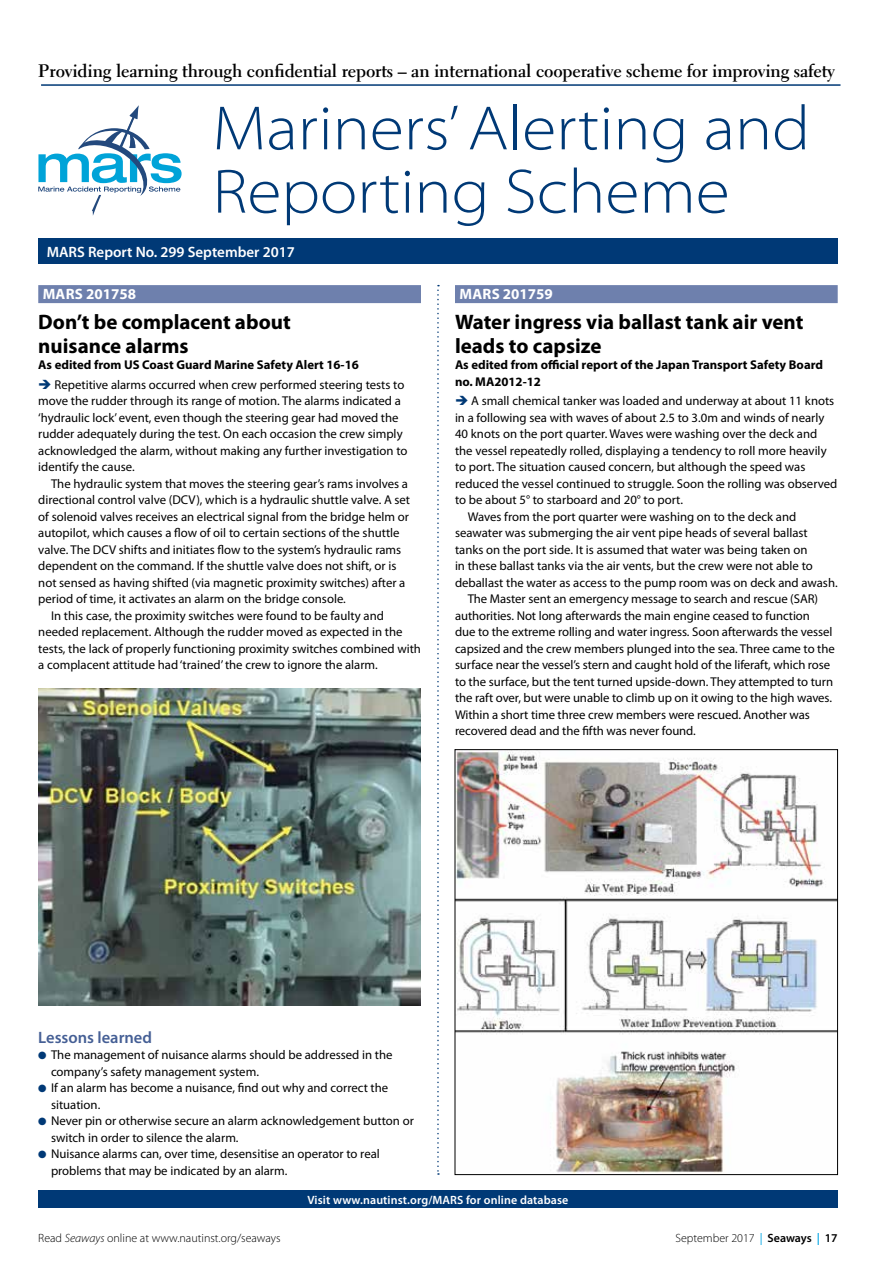
<style>
.page{position:relative;width:893px;height:1263px;background:#fff}
.page>*{position:absolute;margin:0;border:0;box-sizing:border-box;transform-origin:0 0}
.t1{font:300 semi-expanded 63px/63.3px "Myriad Pro";color:#003976}
.t2{font:700 21px/24px "Myriad Pro";color:#000}
.t3{font:700 18px "Electra LT Std";letter-spacing:-.005em;color:#000}
.t4{font:600 16.5px "Myriad Pro";color:#455f95}
.t5{font:600 15px "Myriad Pro";color:#fff}
.t6{font:700 15px "Myriad Pro";color:#fff}
.t7{font:12.75px/16.5px "Myriad Pro";color:#000}
.t8{font:700 12.75px/16.5px "Myriad Pro";color:#000}
.t9{font:300 12px "Myriad Pro";color:#000}
.t10{font:600 12px "Myriad Pro";letter-spacing:.01em;color:#fff}
.s1{color:#003976}
.s2{font-style:italic}
.s3{font-weight:400;color:#00a4e3}
.s4{font-weight:600}
.s5{font-weight:600;color:#00a4e3}
</style>
<div class="page">
<hr style="left:0;top:0;width:1px;height:1263px;background:#f8f0e2">
<hr style="left:41px;top:84px;width:799px;height:2px;background:#003976">
<svg style="left:38px;top:105px;width:144px;height:111px"></svg>
<div style="left:38px;top:238px;width:800px;height:26px;background:#003976"></div>
<svg style="left:437px;top:285px;width:2px;height:890px"></svg>
<div style="left:455px;top:285px;width:383px;height:18px;background:#6e80ad"></div>
<div style="left:38px;top:1191px;width:800px;height:17px;background:#003976"></div>
<div style="left:38px;top:285px;width:383px;height:18px;background:#6e80ad"></div>
<img style="left:38px;top:689px;width:383px;height:316px">
<img style="left:457px;top:751px;width:379px;height:422px">
<p class="t3" style="left:38px;top:59px;width:798px">Providing learning through confidential reports – an international cooperative scheme for improving safety</p>
<p class="t1" style="left:213px;top:97px;width:599px">Mariners’ Alerting and<br>Reporting Scheme</p>
<p class="t5" style="left:47px;top:242px;width:250px">MARS Report No. 299 September 2017</p>
<p class="t6" style="left:459px;top:284px;width:95px">MARS 201759</p>
<p class="t2" style="left:455px;top:309px;width:350px">Water ingress via ballast tank air vent leads to capsize</p>
<p class="t8" style="left:455px;top:356px;width:370px">As edited from official report of the Japan Transport Safety Board no. MA2012-12</p>
<p class="t7" style="left:455px;top:392px;width:381px"><span class="s1">➔</span> A small chemical tanker was loaded and underway at about 11 knots</p>
<p class="t7" style="left:455px;top:409px;width:371px">in a following sea with waves of about 2.5 to 3.0m and winds of nearly</p>
<p class="t7" style="left:455px;top:425px;width:364px">40 knots on the port quarter. Waves were washing over the deck and</p>
<p class="t7" style="left:455px;top:442px;width:373px">the vessel repeatedly rolled, displaying a tendency to roll more heavily</p>
<p class="t7" style="left:455px;top:458px;width:352px">to port. The situation caused concern, but although the speed was</p>
<p class="t7" style="left:455px;top:475px;width:384px">reduced the vessel continued to struggle. Soon the rolling was observed</p>
<p class="t7" style="left:455px;top:491px;width:230px">to be about 5° to starboard and 20° to port.</p>
<p class="t7" style="left:468px;top:508px;width:330px">Waves from the port quarter were washing on to the deck and</p>
<p class="t7" style="left:455px;top:524px;width:354px">seawater was submerging the air vent pipe heads of several ballast</p>
<p class="t7" style="left:455px;top:541px;width:354px">tanks on the port side. It is assumed that water was being taken on</p>
<p class="t7" style="left:455px;top:557px;width:359px">in these ballast tanks via the air vents, but the crew were not able to</p>
<p class="t7" style="left:455px;top:574px;width:384px">deballast the water as access to the pump room was on deck and awash.</p>
<p class="t7" style="left:468px;top:590px;width:352px">The Master sent an emergency message to search and rescue (SAR)</p>
<p class="t7" style="left:455px;top:607px;width:356px">authorities. Not long afterwards the main engine ceased to function</p>
<p class="t7" style="left:455px;top:623px;width:379px">due to the extreme rolling and water ingress. Soon afterwards the vessel</p>
<p class="t7" style="left:455px;top:640px;width:381px">capsized and the crew members plunged into the sea. Three came to the</p>
<p class="t7" style="left:455px;top:656px;width:377px">surface near the vessel’s stern and caught hold of the liferaft, which rose</p>
<p class="t7" style="left:455px;top:673px;width:380px">to the surface, but the tent turned upside-down. They attempted to turn</p>
<p class="t7" style="left:455px;top:689px;width:379px">the raft over, but were unable to climb up on it owing to the high waves.</p>
<p class="t7" style="left:455px;top:706px;width:356px">Within a short time three crew members were rescued. Another was</p>
<p class="t7" style="left:455px;top:722px;width:242px">recovered dead and the fifth was never found.</p>
<p class="t6" style="left:43px;top:284px;width:95px">MARS 201758</p>
<p class="t2" style="left:38px;top:309px;width:254px">Don’t be complacent about nuisance alarms</p>
<p class="t8" style="left:38px;top:356px;width:322px">As edited from US Coast Guard Marine Safety Alert 16-16</p>
<p class="t7" style="left:38px;top:376px;width:368px"><span class="s1">➔</span> Repetitive alarms occurred when crew performed steering tests to</p>
<p class="t7" style="left:38px;top:392px;width:364px">move the rudder through its range of motion. The alarms indicated a</p>
<p class="t7" style="left:38px;top:409px;width:362px">‘hydraulic lock’ event, even though the steering gear had moved the</p>
<p class="t7" style="left:38px;top:425px;width:366px">rudder adequately during the test. On each occasion the crew simply</p>
<p class="t7" style="left:38px;top:442px;width:371px">acknowledged the alarm, without making any further investigation to</p>
<p class="t7" style="left:38px;top:458px;width:98px">identify the cause.</p>
<p class="t7" style="left:51px;top:475px;width:358px">The hydraulic system that moves the steering gear’s rams involves a</p>
<p class="t7" style="left:38px;top:491px;width:373px">directional control valve (DCV), which is a hydraulic shuttle valve. A set</p>
<p class="t7" style="left:38px;top:508px;width:372px">of solenoid valves receives an electrical signal from the bridge helm or</p>
<p class="t7" style="left:38px;top:524px;width:363px">autopilot, which causes a flow of oil to certain sections of the shuttle</p>
<p class="t7" style="left:38px;top:541px;width:364px">valve. The DCV shifts and initiates flow to the system’s hydraulic rams</p>
<p class="t7" style="left:38px;top:557px;width:360px">dependent on the command. If the shuttle valve does not shift, or is</p>
<p class="t7" style="left:38px;top:574px;width:369px">not sensed as having shifted (via magnetic proximity switches) after a</p>
<p class="t7" style="left:38px;top:590px;width:309px">period of time, it activates an alarm on the bridge console.</p>
<p class="t7" style="left:51px;top:607px;width:334px">In this case, the proximity switches were found to be faulty and</p>
<p class="t7" style="left:38px;top:623px;width:366px">needed replacement. Although the rudder moved as expected in the</p>
<p class="t7" style="left:38px;top:640px;width:384px">tests, the lack of properly functioning proximity switches combined with</p>
<p class="t7" style="left:38px;top:656px;width:341px">a complacent attitude had ‘trained’ the crew to ignore the alarm.</p>
<p class="t4" style="left:38px;top:1026px;width:115px">Lessons learned</p>
<p class="t7" style="left:51px;top:1046px;width:343px;text-indent:-13px"><span class="s1">●</span> The management of nuisance alarms should be addressed in the company’s safety management system.</p>
<p class="t7" style="left:51px;top:1079px;width:339px;text-indent:-13px"><span class="s1">●</span> If an alarm has become a nuisance, find out why and correct the situation.</p>
<p class="t7" style="left:51px;top:1112px;width:364px;text-indent:-13px"><span class="s1">●</span> Never pin or otherwise secure an alarm acknowledgement button or switch in order to silence the alarm.</p>
<p class="t7" style="left:51px;top:1145px;width:330px;text-indent:-13px"><span class="s1">●</span> Nuisance alarms can, over time, desensitise an operator to real problems that may be indicated by an alarm.</p>
<p class="t10" style="left:307px;top:1192px;width:262px">Visit www.nautinst.org/MARS for online database</p>
<p class="t9" style="left:38px;top:1231px;width:244px">Read <span class="s2">Seaways</span> online at www.nautinst.org/seaways</p>
<p class="t9" style="left:675px;top:1231px;width:164px">September 2017 <span class="s3">|</span> <span class="s4">Seaways</span> <span class="s5">|</span> <span class="s4">17</span></p>
</div>
